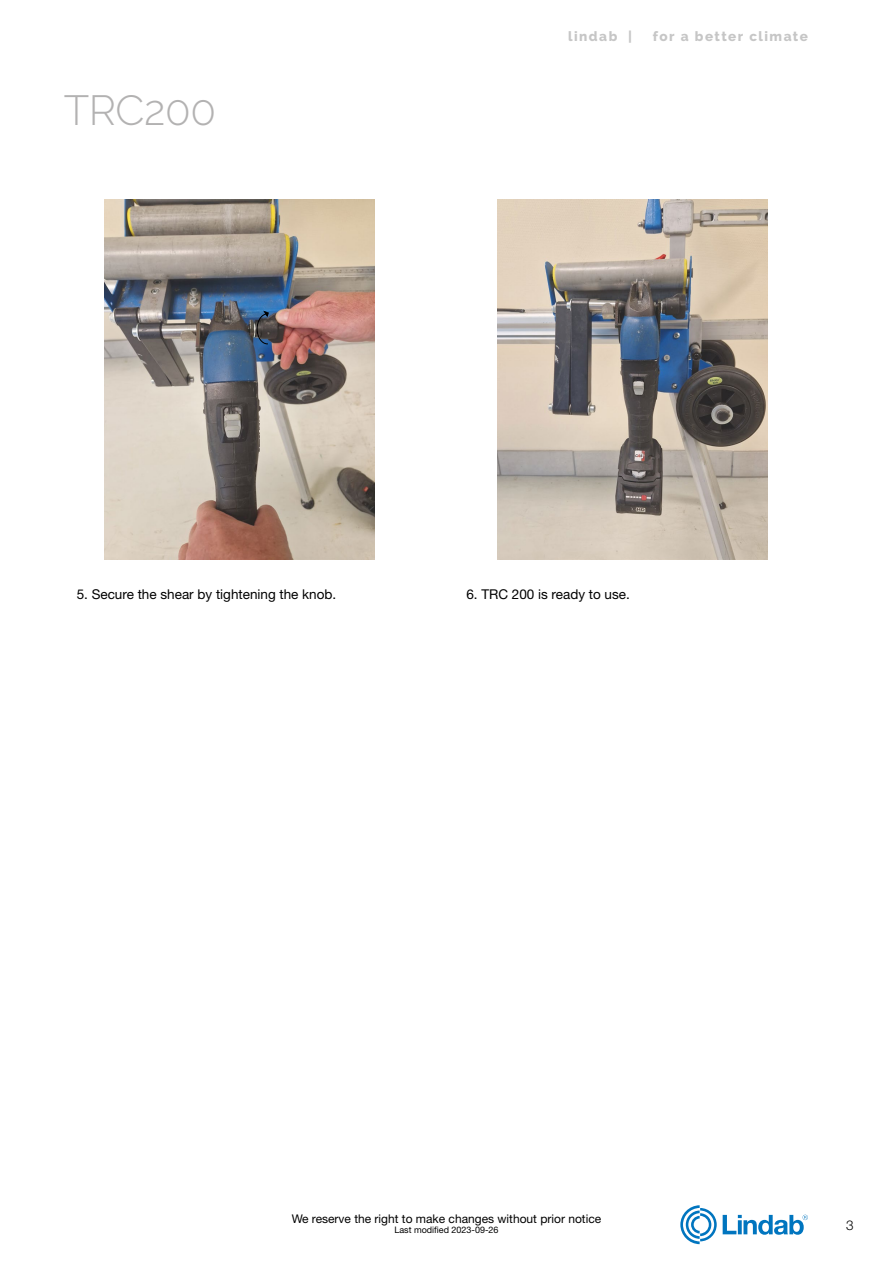
<style>
.page{position:relative;width:893px;height:1263px;background:#fff}
.page>*{position:absolute;margin:0;border:0;box-sizing:border-box;transform-origin:0 0}
.t1{font:300 42px "Raleway";letter-spacing:-.01em;color:#b3b2b2}
.t2{font:13.5px "Helvetica Neue LT Pro";color:#000}
.t3{font:800 13.5px "Raleway";letter-spacing:.11em;color:#c6c6c6}
.t4{font:300 13.5px "Helvetica Neue LT Pro";color:#000}
.t5{font:12px "Helvetica Neue LT Pro";color:#000}
.t6{font:9px "Helvetica Neue LT Pro";color:#000}
</style>
<div class="page">
<img style="left:104px;top:200px;width:270px;height:360px">
<img style="left:497px;top:200px;width:270px;height:360px">
<svg style="left:723px;top:1215px;width:85px;height:20px"></svg>
<svg style="left:680px;top:1205px;width:37px;height:39px"></svg>
<svg style="left:256px;top:310px;width:14px;height:35px"></svg>
<h1 class="t1" style="left:64px;top:85px;width:154px">TRC200</h1>
<p class="t3" style="left:568px;top:28px;width:66px">lindab |</p>
<p class="t3" style="left:653px;top:28px;width:157px">for a better climate</p>
<p class="t2" style="left:77px;top:586px;width:261px">5. Secure the shear by tightening the knob.</p>
<p class="t2" style="left:466px;top:586px;width:165px">6. TRC 200 is ready to use.</p>
<p class="t5" style="left:292px;top:1211px;width:311px">We reserve the right to make changes without prior notice</p>
<p class="t6" style="left:394px;top:1225px;width:106px">Last modified 2023-09-26</p>
<p class="t4" style="left:846px;top:1217px;width:9px">3</p>
</div>
